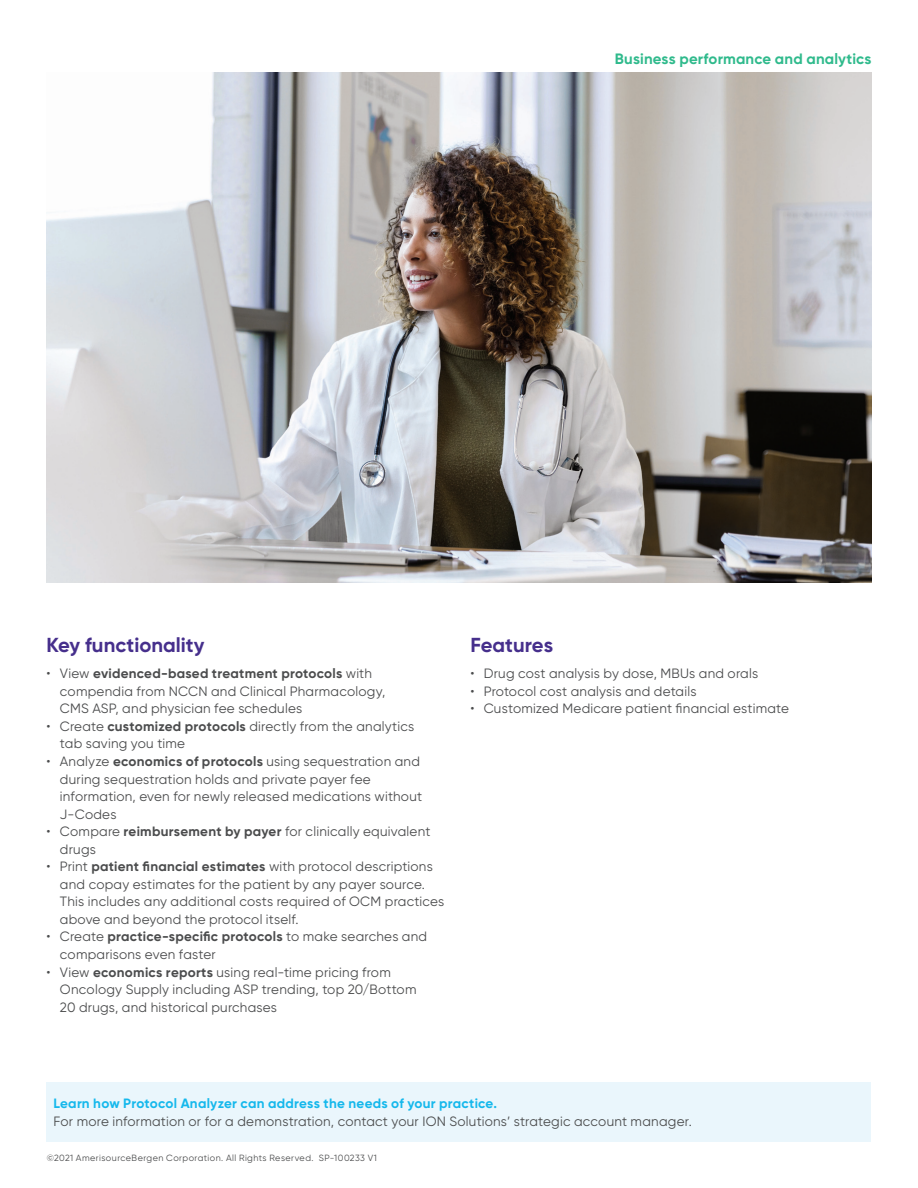
<style>
.page{position:relative;width:918px;height:1188px;background:#fff}
.page>*{position:absolute;margin:0;border:0;box-sizing:border-box;transform-origin:0 0}
.L2_Subeadline___intr{font:700 20.25px "Gilroy";color:#462f8c}
.L2_Subeadline___intr-2{font:700 15px "Gilroy";letter-spacing:.01em;color:#2fba8c}
.L3_Body_copy_10_pt{font:13.5px/17.5px "Gilroy";letter-spacing:.02em;color:#4b4c4d}
.L12_Footer_6_pt{font:9px "Gilroy";letter-spacing:.05em;color:#4b4c4d}
.s1{font-weight:700}
.s2{font-weight:700;color:#15b8ec}
</style>
<div class="page">
<img style="left:46px;top:73px;width:826px;height:510px">
<div style="left:47px;top:1082px;width:824px;height:59px;background:#eaf6fc"></div>
<p class="L2_Subeadline___intr-2" style="left:615px;top:49px;width:258px">Business performance and analytics</p>
<p class="L2_Subeadline___intr" style="left:46px;top:632px;width:160px">Key functionality</p>
<p class="L3_Body_copy_10_pt" style="left:60px;top:665px;width:327px;text-indent:-14px">• View <span class="s1">evidenced-based treatment protocols</span> with compendia from NCCN and Clinical Pharmacology,<br>CMS ASP, and physician fee schedules</p>
<p class="L3_Body_copy_10_pt" style="left:60px;top:717px;width:356px;text-indent:-14px">• Create <span class="s1">customized protocols</span> directly from the analytics tab saving you time</p>
<p class="L3_Body_copy_10_pt" style="left:60px;top:752px;width:364px;text-indent:-14px">• Analyze <span class="s1">economics of protocols</span> using sequestration and during sequestration holds and private payer fee information, even for newly released medications without J-Codes</p>
<p class="L3_Body_copy_10_pt" style="left:60px;top:823px;width:372px;text-indent:-14px">• Compare <span class="s1">reimbursement by payer</span> for clinically equivalent drugs</p>
<p class="L3_Body_copy_10_pt" style="left:60px;top:858px;width:386px;text-indent:-14px">• Print <span class="s1">patient financial estimates</span> with protocol descriptions and copay estimates for the patient by any payer source.<br>This includes any additional costs required of OCM practices above and beyond the protocol itself.</p>
<p class="L3_Body_copy_10_pt" style="left:60px;top:928px;width:369px;text-indent:-14px">• Create <span class="s1">practice-specific protocols</span> to make searches and comparisons even faster</p>
<p class="L3_Body_copy_10_pt" style="left:60px;top:963px;width:358px;text-indent:-14px">• View <span class="s1">economics reports</span> using real-time pricing from<br>Oncology Supply including ASP trending, top 20/Bottom<br>20 drugs, and historical purchases</p>
<p class="L2_Subeadline___intr" style="left:470px;top:632px;width:84px">Features</p>
<p class="L3_Body_copy_10_pt" style="left:470px;top:665px;width:289px">• Drug cost analysis by dose, MBUs and orals</p>
<p class="L3_Body_copy_10_pt" style="left:470px;top:682px;width:228px">• Protocol cost analysis and details</p>
<p class="L3_Body_copy_10_pt" style="left:470px;top:700px;width:320px">• Customized Medicare patient financial estimate</p>
<p class="L3_Body_copy_10_pt" style="left:53px;top:1095px;width:640px"><span class="s2">Learn how Protocol Analyzer can address the needs of your practice.<br></span>For more information or for a demonstration, contact your ION Solutions’ strategic account manager.</p>
<p class="L12_Footer_6_pt" style="left:47px;top:1152px;width:332px">©2021 AmerisourceBergen Corporation. All Rights Reserved. SP-100233 V1</p>
</div>
